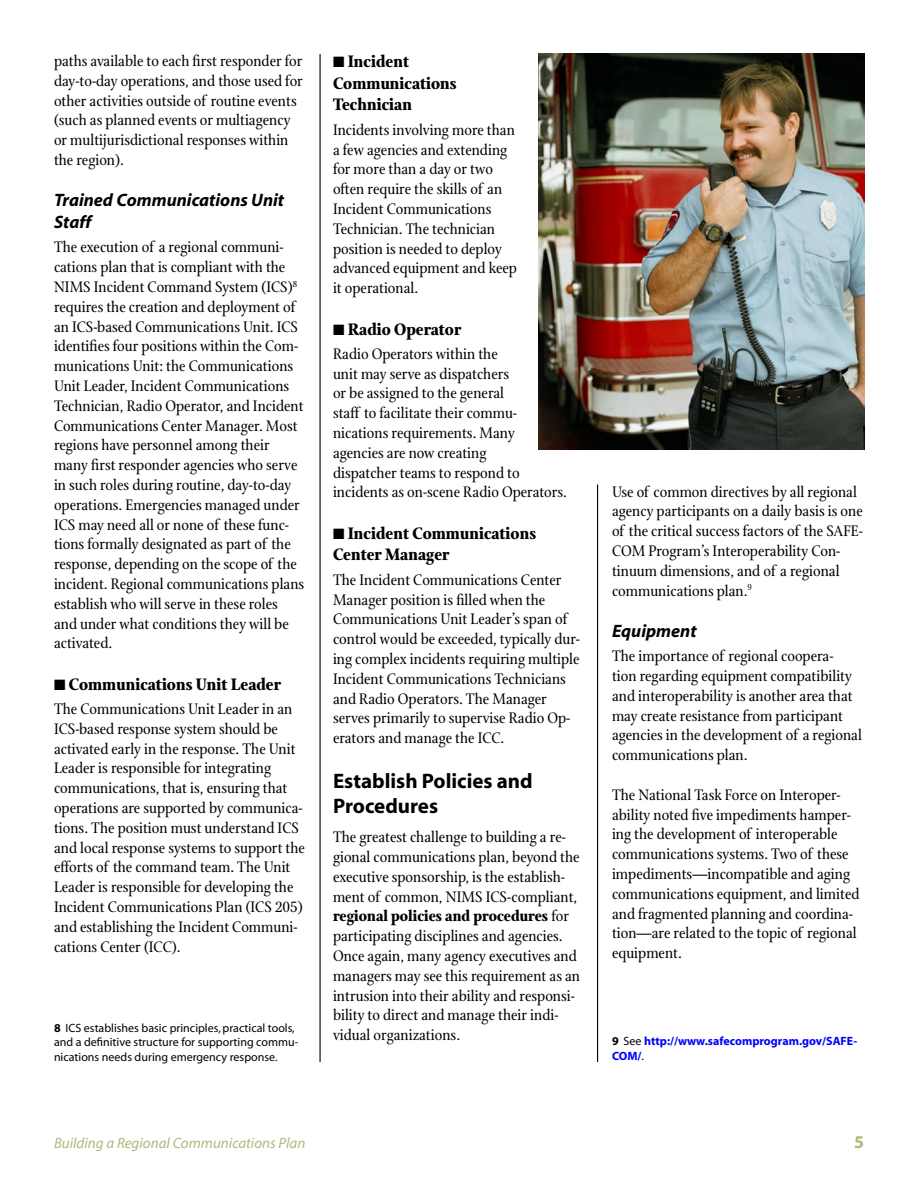
<style>
.page{position:relative;width:918px;height:1188px;background:#fff}
.page>*{position:absolute;margin:0;border:0;box-sizing:border-box;transform-origin:0 0}
.t1{font:700 21px/25.2px "Myriad";color:#000}
.t2{font:700 18px/21.6px "Stone Print";color:#000}
.t3{font:italic 700 18px/21.6px "Myriad";color:#000}
.t4{font:16.5px/19.8px "Stone Print";color:#000}
.t5{font:italic 15px "Myriad";color:#b0b87a}
.t6{font:12px/14.4px "Myriad";color:#000}
.t7{font:700 12px/14.4px "Myriad";color:#00f}
.s1{font-weight:700}
.s2{color:#000}
.s3{font-weight:400;color:#000}
</style>
<div class="page">
<hr style="left:320px;top:54px;width:1px;height:1008px;background:#000">
<hr style="left:597px;top:484px;width:1px;height:578px;background:#000">
<img style="left:538px;top:54px;width:327px;height:396px">
<p class="t4" style="left:54px;top:51px;width:250px">paths available to each first responder for day-to-day operations, and those used for other activities outside of routine events (such as planned events or multiagency or multijurisdictional responses within the region).</p>
<p class="t3" style="left:54px;top:190px;width:232px">Trained Communications Unit<br>Staff</p>
<p class="t4" style="left:54px;top:237px;width:252px">The execution of a regional communi&shy;cations plan that is compliant with the NIMS Incident Command System (ICS)<sup>8 </sup>requires the creation and deployment of an ICS-based Communications Unit. ICS identifies four positions within the Com&shy;munications Unit: the Communications Unit Leader, Incident Communications Technician, Radio Operator, and Incident Communications Center Manager. Most regions have personnel among their many first responder agencies who serve in such roles during routine, day-to-day operations. Emergencies managed under ICS may need all or none of these func&shy;tions formally designated as part of the response, depending on the scope of the incident. Regional communications plans establish who will serve in these roles and under what conditions they will be activated.</p>
<p class="t2" style="left:54px;top:673px;width:229px">■ Communications Unit Leader</p>
<p class="t4" style="left:54px;top:699px;width:253px">The Communications Unit Leader in an ICS-based response system should be activated early in the response. The Unit Leader is responsible for integrating communications, that is, ensuring that operations are supported by communica&shy;tions. The position must understand ICS and local response systems to support the efforts of the command team. The Unit Leader is responsible for developing the Incident Communications Plan (ICS 205) and establishing the Incident Communi&shy;cations Center (ICC).</p>
<p class="t6" style="left:54px;top:1021px;width:246px"><span class="s1">8</span> ICS establishes basic principles, practical tools, and a definitive structure for supporting commu&shy;nications needs during emergency response.</p>
<p class="t2" style="left:333px;top:51px;width:125px">■ Incident<br>Communications<br>Technician</p>
<p class="t4" style="left:333px;top:120px;width:186px">Incidents involving more than a few agencies and extending for more than a day or two often require the skills of an<br>Incident Communications<br>Technician. The technician position is needed to deploy advanced equipment and keep it operational.</p>
<p class="t2" style="left:333px;top:318px;width:130px">■ Radio Operator</p>
<p class="t4" style="left:333px;top:344px;width:236px">Radio Operators within the<br>unit may serve as dispatchers<br>or be assigned to the general<br>staff to facilitate their commu&shy;nications requirements. Many agencies are now creating<br>dispatcher teams to respond to incidents as on-scene Radio Operators.</p>
<p class="t2" style="left:333px;top:522px;width:205px">■ Incident Communications<br>Center Manager</p>
<p class="t4" style="left:333px;top:570px;width:248px">The Incident Communications Center Manager position is filled when the Communications Unit Leader’s span of control would be exceeded, typically dur&shy;ing complex incidents requiring multiple Incident Communications Technicians and Radio Operators. The Manager serves primarily to supervise Radio Op&shy;erators and manage the ICC.</p>
<p class="t1" style="left:333px;top:769px;width:201px">Establish Policies and<br>Procedures</p>
<p class="t4" style="left:333px;top:827px;width:249px">The greatest challenge to building a re&shy;gional communications plan, beyond the executive sponsorship, is the establish&shy;ment of common, NIMS ICS-compliant, <span class="s1">regional policies and procedures</span> for participating disciplines and agencies.<br>Once again, many agency executives and managers may see this requirement as an intrusion into their ability and responsi&shy;bility to direct and manage their indi&shy;vidual organizations.</p>
<p class="t5" style="left:54px;top:1135px;width:253px">Building a Regional Communications Plan</p>
<p class="t4" style="left:612px;top:482px;width:252px">Use of common directives by all regional agency participants on a daily basis is one of the critical success factors of the SAFE-COM Program’s Interoperability Con&shy;tinuum dimensions, and of a regional communications plan.<sup>9</sup></p>
<p class="t3" style="left:612px;top:621px;width:86px">Equipment</p>
<p class="t4" style="left:612px;top:646px;width:252px">The importance of regional coopera&shy;tion regarding equipment compatibility and interoperability is another area that may create resistance from participant agencies in the development of a regional communications plan.</p>
<p class="t4" style="left:612px;top:785px;width:249px">The National Task Force on Interoper&shy;ability noted five impediments hamper&shy;ing the development of interoperable communications systems. Two of these impediments—incompatible and aging communications equipment, and limited and fragmented planning and coordina&shy;tion—are related to the topic of regional equipment.</p>
<p class="t7" style="left:612px;top:1035px;width:247px"><span class="s2">9</span> <span class="s3">See</span> http://www.safecomprogram.gov/SAFE-<br>COM/<span class="s3">.</span></p>
</div>
